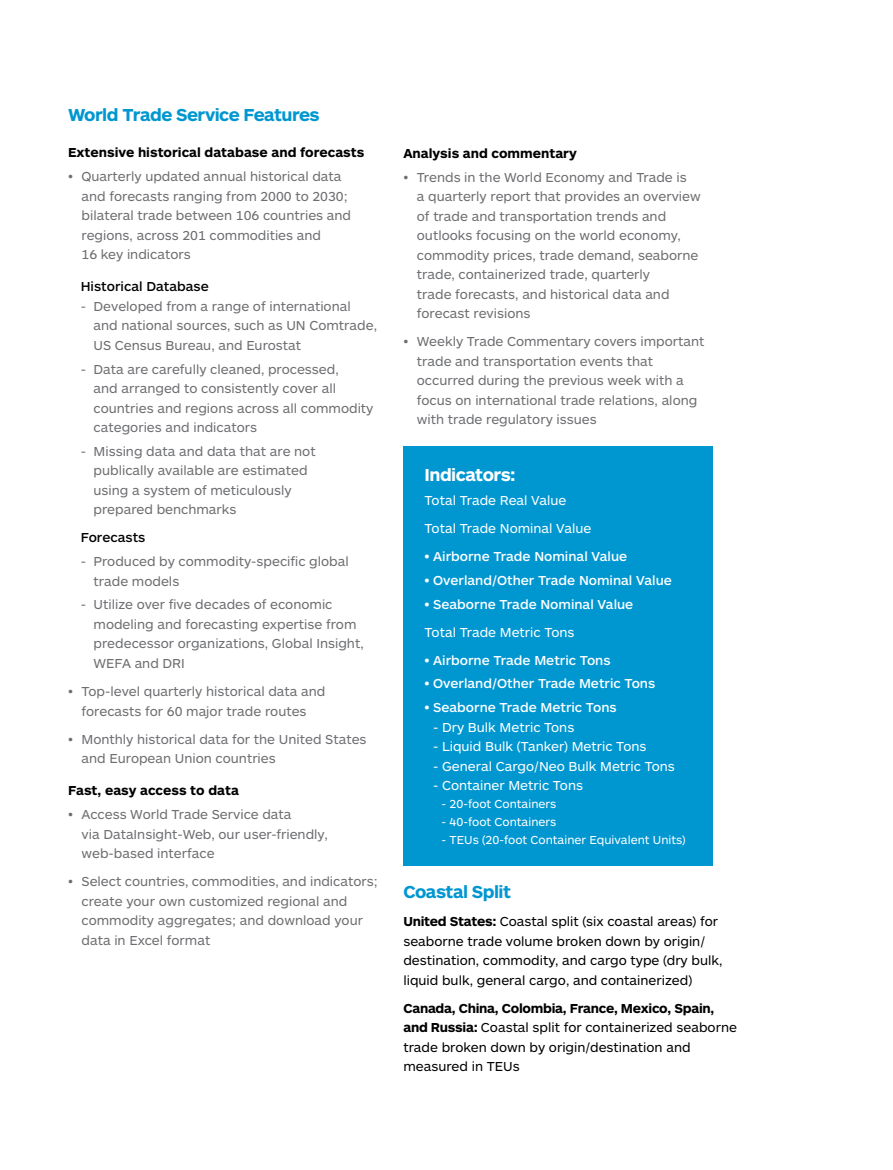
<style>
.page{position:relative;width:893px;height:1170px;background:#fff}
.page>*{position:absolute;margin:0;border:0;box-sizing:border-box;transform-origin:0 0}
.t1{font:700 18px "ARS Maquette Pro";letter-spacing:-.03em;color:#0097d1}
.t2{font:700 18px "ARS Maquette Pro";letter-spacing:-.03em;color:#fff}
.t3{font:13.5px/19.5px "ARS Maquette Pro";color:#6d6e71}
.t4{font:13.5px/19.5px "ARS Maquette Pro";color:#000}
.t5{font:500 13.5px "ARS Maquette Pro";color:#fff}
.t6{font:13.5px/28px "ARS Maquette Pro";color:#fff}
.t7{font:700 13.5px "ARS Maquette Pro";color:#000}
.t8{font:500 13.5px "ARS Maquette Pro";color:#000}
.t9{font:12px "ARS Maquette Pro";color:#fff}
.s1{font-weight:700}
</style>
<div class="page">
<div style="left:403px;top:445px;width:310px;height:420px;background:#0097d1"></div>
<h1 class="t1" style="left:68px;top:103px;width:253px">World Trade Service Features</h1>
<p class="t7" style="left:68px;top:144px;width:298px">Extensive historical database and forecasts</p>
<p class="t3" style="left:82px;top:166px;width:271px;text-indent:-14px">• Quarterly updated annual historical data and forecasts ranging from 2000 to 2030; bilateral trade between 106 countries and regions, across 201 commodities and<br>16 key indicators</p>
<p class="t8" style="left:81px;top:278px;width:129px">Historical Database</p>
<p class="t3" style="left:94px;top:296px;width:285px;text-indent:-13px">- Developed from a range of international and national sources, such as UN Comtrade,<br>US Census Bureau, and Eurostat</p>
<p class="t3" style="left:94px;top:358px;width:281px;text-indent:-13px">- Data are carefully cleaned, processed,<br>and arranged to consistently cover all countries and regions across all commodity categories and indicators</p>
<p class="t3" style="left:94px;top:441px;width:224px;text-indent:-13px">- Missing data and data that are not publically available are estimated using a system of meticulously prepared benchmarks</p>
<p class="t8" style="left:81px;top:529px;width:66px">Forecasts</p>
<p class="t3" style="left:94px;top:551px;width:257px;text-indent:-13px">- Produced by commodity-specific global trade models</p>
<p class="t3" style="left:94px;top:594px;width:272px;text-indent:-13px">- Utilize over five decades of economic modeling and forecasting expertise from predecessor organizations, Global Insight, WEFA and DRI</p>
<p class="t3" style="left:68px;top:680px;width:259px;text-align:center">• Top-level quarterly historical data and forecasts for 60 major trade routes</p>
<p class="t3" style="left:82px;top:728px;width:287px;text-indent:-14px">• Monthly historical data for the United States and European Union countries</p>
<p class="t7" style="left:68px;top:781px;width:172px">Fast, easy access to data</p>
<p class="t3" style="left:82px;top:803px;width:248px;text-indent:-14px">• Access World Trade Service data<br>via DataInsight-Web, our user-friendly, web-based interface</p>
<p class="t3" style="left:82px;top:870px;width:298px;text-indent:-14px">• Select countries, commodities, and indicators; create your own customized regional and commodity aggregates; and download your data in Excel format</p>
<p class="t7" style="left:403px;top:144px;width:175px">Analysis and commentary</p>
<p class="t3" style="left:417px;top:166px;width:285px;text-indent:-14px">• Trends in the World Economy and Trade is<br>a quarterly report that provides an overview of trade and transportation trends and outlooks focusing on the world economy, commodity prices, trade demand, seaborne trade, containerized trade, quarterly<br>trade forecasts, and historical data and forecast revisions</p>
<p class="t3" style="left:417px;top:331px;width:289px;text-indent:-14px">• Weekly Trade Commentary covers important trade and transportation events that occurred during the previous week with a focus on international trade relations, along with trade regulatory issues</p>
<h1 class="t2" style="left:425px;top:463px;width:93px">Indicators:</h1>
<p class="t6" style="left:425px;top:485px;width:168px">Total Trade Real Value<br>Total Trade Nominal Value</p>
<p class="t5" style="left:425px;top:547px;width:204px">• Airborne Trade Nominal Value</p>
<p class="t5" style="left:425px;top:571px;width:249px">• Overland/Other Trade Nominal Value</p>
<p class="t5" style="left:425px;top:595px;width:210px">• Seaborne Trade Nominal Value</p>
<p class="t6" style="left:425px;top:617px;width:151px">Total Trade Metric Tons</p>
<p class="t5" style="left:425px;top:651px;width:187px">• Airborne Trade Metric Tons</p>
<p class="t5" style="left:425px;top:675px;width:232px">• Overland/Other Trade Metric Tons</p>
<p class="t5" style="left:425px;top:698px;width:194px">• Seaborne Trade Metric Tons</p>
<p class="t6" style="left:433px;top:712px;width:143px">- Dry Bulk Metric Tons</p>
<p class="t6" style="left:433px;top:731px;width:215px">- Liquid Bulk (Tanker) Metric Tons</p>
<p class="t6" style="left:433px;top:751px;width:243px">- General Cargo/Neo Bulk Metric Tons</p>
<p class="t6" style="left:433px;top:770px;width:151px">- Container Metric Tons</p>
<p class="t9" style="left:442px;top:796px;width:116px">- 20-foot Containers</p>
<p class="t9" style="left:442px;top:814px;width:116px">- 40-foot Containers</p>
<p class="t9" style="left:442px;top:832px;width:246px">- TEUs (20-foot Container Equivalent Units)</p>
<h1 class="t1" style="left:403px;top:880px;width:109px">Coastal Split</h1>
<p class="t4" style="left:403px;top:911px;width:321px"><span class="s1">United States:</span> Coastal split (six coastal areas) for seaborne trade volume broken down by origin/ destination, commodity, and cargo type (dry bulk, liquid bulk, general cargo, and containerized)</p>
<p class="t4" style="left:403px;top:997px;width:335px"><span class="s1">Canada, China, Colombia, France, Mexico, Spain, and Russia:</span> Coastal split for containerized seaborne trade broken down by origin/destination and measured in TEUs</p>
</div>
